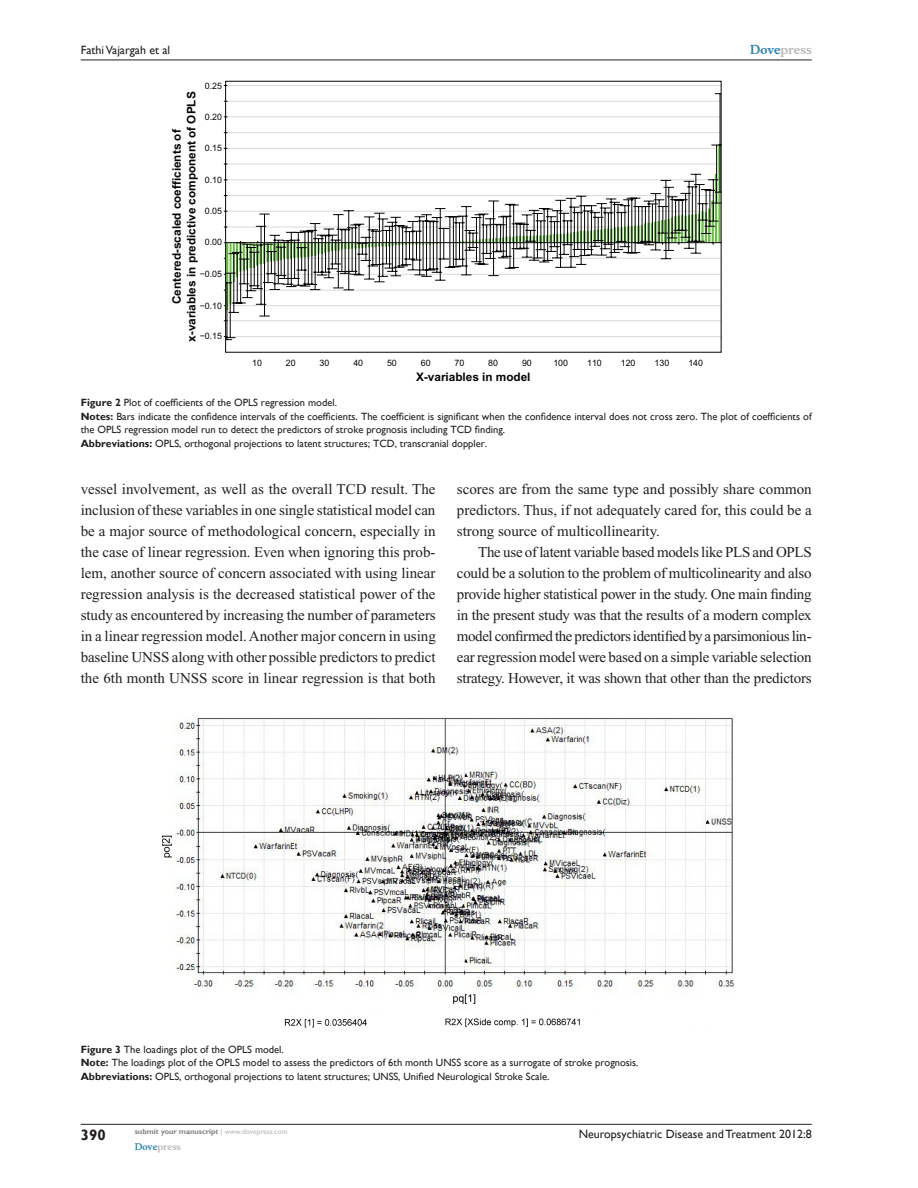
<style>
.page{position:relative;width:918px;height:1188px;background:#fff}
.page>*{position:absolute;margin:0;border:0;box-sizing:border-box;transform-origin:0 0}
.Tx{font:15px/21px "Times New Roman";color:#231f20;text-align:justify}
.t1{font:700 15px "Gill Sans";color:#231f20}
.t2{font:12px "Gill Sans";color:#231f20}
.t3{font:700 12px "Musee";color:#b8b9bc}
.t4{font:700 11.7px/14.7px "Arial";color:#040503;text-align:center}
.FC{font:10.5px/13.5px "Gill Sans";color:#231f20}
.t5{font:700 9px "Musee";color:#b8b9bc}
.t6{font:8.85px "Arial";color:#040503}
.t7{font:700 7.5px "Gill Sans";color:#808285}
.s1{color:#3485ae}
.s2{font-weight:700}
.s3{font-weight:400;color:#b8b9bc}
</style>
<div class="page">
<svg style="left:225px;top:81px;width:497px;height:272px"></svg>
<img style="left:163px;top:716px;width:572px;height:312px">
<hr style="left:81px;top:1124px;width:731px;height:1px;background:#231f20">
<hr style="left:81px;top:60px;width:731px;height:1px;background:#231f20">
<p class="t2" style="left:81px;top:43px;width:91px">Fathi Vajargah et al</p>
<p class="t6" style="left:205px;top:80px;width:19px">0.25</p>
<p class="t4" style="left:169px;top:342px;width:252px;rotate:-90deg">Centered-scaled coefficients of<br>x-variables in predictive component of OPLS</p>
<p class="t6" style="left:205px;top:111px;width:19px">0.20</p>
<p class="t6" style="left:205px;top:143px;width:19px">0.15</p>
<p class="t6" style="left:205px;top:175px;width:19px">0.10</p>
<p class="t6" style="left:205px;top:206px;width:19px">0.05</p>
<p class="t6" style="left:205px;top:237px;width:19px">0.00</p>
<p class="t6" style="left:200px;top:269px;width:24px">−0.05</p>
<p class="t6" style="left:200px;top:300px;width:24px">−0.10</p>
<p class="t6" style="left:200px;top:331px;width:24px">−0.15</p>
<p class="t6" style="left:252px;top:358px;width:11px">10</p>
<p class="t6" style="left:286px;top:358px;width:11px">20</p>
<p class="t6" style="left:320px;top:358px;width:11px">30</p>
<p class="t6" style="left:353px;top:358px;width:11px">40</p>
<p class="t6" style="left:387px;top:358px;width:11px">50</p>
<p class="t6" style="left:421px;top:358px;width:11px">60</p>
<p class="t6" style="left:455px;top:358px;width:11px">70</p>
<p class="t4" style="left:416px;top:370px;width:116px">X-variables in model</p>
<p class="t6" style="left:488px;top:358px;width:11px">80</p>
<p class="t6" style="left:522px;top:358px;width:11px">90</p>
<p class="t6" style="left:553px;top:358px;width:16px">100</p>
<p class="t6" style="left:587px;top:358px;width:16px">110</p>
<p class="t6" style="left:621px;top:358px;width:16px">120</p>
<p class="t6" style="left:655px;top:358px;width:16px">130</p>
<p class="t6" style="left:688px;top:358px;width:16px">140</p>
<p class="t3" style="left:750px;top:43px;width:63px"><span class="s1">Dove</span>press</p>
<p class="FC" style="left:81px;top:396px;width:258px"><span class="s2">Figure 2</span> Plot of coefficients of the OPLS regression model.</p>
<p class="FC" style="left:81px;top:410px;width:732px"><span class="s2">Notes:</span> Bars indicate the confidence intervals of the coefficients. The coefficient is significant when the confidence interval does not cross zero. The plot of coefficients of the OPLS regression model run to detect the predictors of stroke prognosis including TCD finding.</p>
<p class="FC" style="left:81px;top:437px;width:408px"><span class="s2">Abbreviations:</span> OPLS, orthogonal projections to latent structures; TCD, transcranial doppler.</p>
<p class="Tx" style="left:81px;top:479px;width:357px">vessel involvement, as well as the overall TCD result. The inclusion of these variables in one single statistical model can be a major source of methodological concern, especially in the case of linear regression. Even when ignoring this prob&shy;lem, another source of concern associated with using linear regression analysis is the decreased statistical power of the study as encountered by increasing the number of parameters in a linear regression model. Another major concern in using baseline UNSS along with other possible predictors to predict the 6th month UNSS score in linear regression is that both</p>
<p class="Tx" style="left:457px;top:479px;width:356px">scores are from the same type and possibly share common predictors. Thus, if not adequately cared for, this could be a strong source of multicollinearity.</p>
<p class="Tx" style="left:457px;top:542px;width:356px;text-indent:21px">The use of latent variable based models like PLS and OPLS could be a solution to the problem of multicolinearity and also provide higher statistical power in the study. One main finding in the present study was that the results of a modern complex model confirmed the predictors identified by a parsimonious lin&shy;ear regression model were based on a simple variable selection strategy. However, it was shown that other than the predictors</p>
<p class="FC" style="left:81px;top:1042px;width:205px"><span class="s2">Figure 3</span> The loadings plot of the OPLS model.</p>
<p class="FC" style="left:81px;top:1056px;width:559px"><span class="s2">Note:</span> The loadings plot of the OPLS model to assess the predictors of 6th month UNSS score as a surrogate of stroke prognosis.</p>
<p class="FC" style="left:81px;top:1069px;width:470px"><span class="s2">Abbreviations:</span> OPLS, orthogonal projections to latent structures; UNSS, Unified Neurological Stroke Scale.</p>
<p class="t1" style="left:81px;top:1126px;width:26px">390</p>
<p class="t7" style="left:135px;top:1127px;width:154px">submit your manuscript <span class="s3">| www.dovepress.com</span></p>
<p class="t5" style="left:135px;top:1141px;width:48px"><span class="s1">Dove</span>press</p>
<p class="t2" style="left:579px;top:1127px;width:235px">Neuropsychiatric Disease and Treatment 2012:8</p>
</div>
